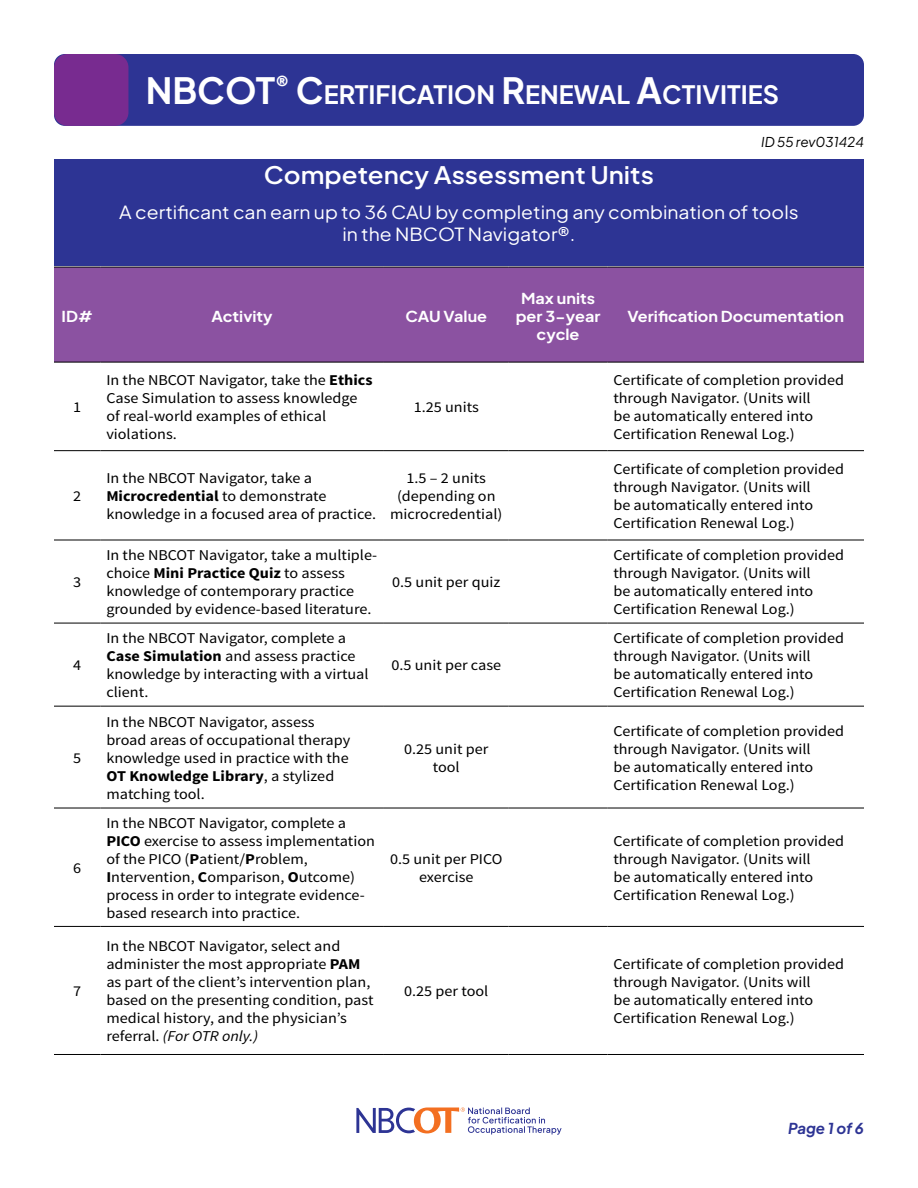
<style>
.page{position:relative;width:918px;height:1188px;background:#fff}
.page>*{position:absolute;margin:0;border:0;box-sizing:border-box;transform-origin:0 0}
.t1{font:700 25.2px "Plus Jakarta Sans";color:#fff}
.t2{font:600 24px "Plus Jakarta Sans";color:#fff;scale:1.08 1}
.t3{font:18px "Plus Jakarta Sans";color:#fff;scale:1.08 1}
.t4{font:15px/18px "Source Sans Pro";color:#000;scale:1.08 1}
.t5{font:700 15px/18px "Plus Jakarta Sans";color:#fff;text-align:center;scale:1.08 1}
.t6{font:italic 700 15px "Plus Jakarta Sans";letter-spacing:-.005em;color:#2d3494}
.t7{font:italic 13.5px "Plus Jakarta Sans";color:#000}
.s1{font-size:36px}
.s2{font-weight:700}
.s3{font-style:italic}
</style>
<div class="page">
<div style="left:54px;top:54px;width:810px;height:72px;background:#2d3494;border-radius:11px"></div>
<div style="left:54px;top:267px;width:810px;height:95px;background:#8b52a1"></div>
<hr style="left:54px;top:450px;width:46px;height:1px;background:#000">
<hr style="left:100px;top:450px;width:284px;height:1px;background:#000">
<hr style="left:384px;top:450px;width:125px;height:1px;background:#000">
<hr style="left:509px;top:450px;width:98px;height:1px;background:#000">
<hr style="left:608px;top:450px;width:256px;height:1px;background:#000">
<hr style="left:54px;top:267px;width:46px;height:1px;background:#000">
<hr style="left:100px;top:267px;width:284px;height:1px;background:#000">
<hr style="left:384px;top:267px;width:125px;height:1px;background:#000">
<hr style="left:509px;top:267px;width:98px;height:1px;background:#000">
<hr style="left:608px;top:267px;width:256px;height:1px;background:#000">
<hr style="left:54px;top:362px;width:46px;height:1px;background:#000">
<hr style="left:100px;top:362px;width:284px;height:1px;background:#000">
<hr style="left:384px;top:362px;width:125px;height:1px;background:#000">
<hr style="left:509px;top:362px;width:98px;height:1px;background:#000">
<hr style="left:608px;top:362px;width:256px;height:1px;background:#000">
<hr style="left:54px;top:540px;width:46px;height:1px;background:#000">
<hr style="left:100px;top:540px;width:284px;height:1px;background:#000">
<hr style="left:384px;top:540px;width:125px;height:1px;background:#000">
<hr style="left:509px;top:540px;width:98px;height:1px;background:#000">
<hr style="left:608px;top:540px;width:256px;height:1px;background:#000">
<hr style="left:54px;top:623px;width:46px;height:1px;background:#000">
<hr style="left:100px;top:623px;width:284px;height:1px;background:#000">
<hr style="left:384px;top:623px;width:125px;height:1px;background:#000">
<hr style="left:509px;top:623px;width:98px;height:1px;background:#000">
<hr style="left:608px;top:623px;width:256px;height:1px;background:#000">
<hr style="left:54px;top:706px;width:46px;height:1px;background:#000">
<hr style="left:100px;top:706px;width:284px;height:1px;background:#000">
<hr style="left:384px;top:706px;width:125px;height:1px;background:#000">
<hr style="left:509px;top:706px;width:98px;height:1px;background:#000">
<hr style="left:608px;top:706px;width:256px;height:1px;background:#000">
<hr style="left:54px;top:808px;width:46px;height:1px;background:#000">
<hr style="left:100px;top:808px;width:284px;height:1px;background:#000">
<hr style="left:384px;top:808px;width:125px;height:1px;background:#000">
<hr style="left:509px;top:808px;width:98px;height:1px;background:#000">
<hr style="left:608px;top:808px;width:256px;height:1px;background:#000">
<hr style="left:54px;top:926px;width:46px;height:1px;background:#000">
<hr style="left:100px;top:926px;width:284px;height:1px;background:#000">
<hr style="left:384px;top:926px;width:125px;height:1px;background:#000">
<hr style="left:509px;top:926px;width:98px;height:1px;background:#000">
<hr style="left:608px;top:926px;width:256px;height:1px;background:#000">
<hr style="left:54px;top:1054px;width:46px;height:1px;background:#000">
<hr style="left:100px;top:1054px;width:284px;height:1px;background:#000">
<hr style="left:384px;top:1054px;width:125px;height:1px;background:#000">
<hr style="left:509px;top:1054px;width:98px;height:1px;background:#000">
<hr style="left:608px;top:1054px;width:256px;height:1px;background:#000">
<svg style="left:356px;top:1108px;width:206px;height:27px"></svg>
<div style="left:54px;top:54px;width:74px;height:72px;background:#782b90;border-radius:14px"></div>
<div style="left:54px;top:159px;width:810px;height:107px;background:#2d3494"></div>
<p class="t1" style="left:146px;top:74px;width:635px"><span class="s1">NBCOT</span><sup>®</sup> <span class="s1">C</span>ERTIFICATION <span class="s1">R</span>ENEWAL <span class="s1">A</span>CTIVITIES</p>
<p class="t7" style="left:761px;top:131px;width:104px">ID 55 rev031424</p>
<p class="t2" style="left:264px;top:156px;width:363px">Competency Assessment Units</p>
<p class="t3" style="left:119px;top:198px;width:631px">A certificant can earn up to 36 CAU by completing any combination of tools</p>
<p class="t3" style="left:342px;top:220px;width:217px">in the NBCOT Navigator®.</p>
<p class="t5" style="left:62px;top:306px;width:30px">ID#</p>
<p class="t5" style="left:212px;top:306px;width:58px">Activity</p>
<p class="t5" style="left:405px;top:306px;width:77px">CAU Value</p>
<p class="t4" style="left:73px;top:398px;width:9px">1</p>
<p class="t4" style="left:106px;top:371px;width:248px">In the NBCOT Navigator, take the <span class="s2">Ethics<br></span>Case Simulation to assess knowledge of real-world examples of ethical violations.</p>
<p class="t4" style="left:414px;top:398px;width:62px">1.25 units</p>
<p class="t5" style="left:516px;top:288px;width:80px">Max units per 3-year cycle</p>
<p class="t5" style="left:628px;top:306px;width:202px">Verification Documentation</p>
<p class="t4" style="left:613px;top:371px;width:215px">Certificate of completion provided through Navigator. (Units will<br>be automatically entered into<br>Certification Renewal Log.)</p>
<p class="t4" style="left:73px;top:487px;width:9px">2</p>
<p class="t4" style="left:73px;top:573px;width:9px">3</p>
<p class="t4" style="left:73px;top:657px;width:9px">4</p>
<p class="t4" style="left:73px;top:749px;width:9px">5</p>
<p class="t4" style="left:73px;top:859px;width:9px">6</p>
<p class="t4" style="left:73px;top:982px;width:9px">7</p>
<p class="t4" style="left:106px;top:469px;width:251px">In the NBCOT Navigator, take a<br><span class="s2">Microcredential</span> to demonstrate knowledge in a focused area of practice.</p>
<p class="t4" style="left:390px;top:469px;width:106px;text-align:center">1.5 – 2 units (depending on microcredential)</p>
<p class="t4" style="left:613px;top:460px;width:215px">Certificate of completion provided through Navigator. (Units will<br>be automatically entered into<br>Certification Renewal Log.)</p>
<p class="t4" style="left:106px;top:546px;width:252px">In the NBCOT Navigator, take a multiple&shy;choice <span class="s2">Mini Practice Quiz</span> to assess knowledge of contemporary practice grounded by evidence-based literature.</p>
<p class="t4" style="left:106px;top:630px;width:244px">In the NBCOT Navigator, complete a<br><span class="s2">Case Simulation</span> and assess practice knowledge by interacting with a virtual client.</p>
<p class="t4" style="left:106px;top:713px;width:227px">In the NBCOT Navigator, assess broad areas of occupational therapy knowledge used in practice with the<br><span class="s2">OT Knowledge Library</span>, a stylized matching tool.</p>
<p class="t4" style="left:106px;top:814px;width:250px">In the NBCOT Navigator, complete a <span class="s2">PICO</span> exercise to assess implementation of the PICO (<span class="s2">P</span>atient/<span class="s2">P</span>roblem, <span class="s2">I</span>ntervention, <span class="s2">C</span>omparison, <span class="s2">O</span>utcome) process in order to integrate evidence&shy;based research into practice.</p>
<p class="t4" style="left:106px;top:937px;width:249px">In the NBCOT Navigator, select and administer the most appropriate <span class="s2">PAM </span>as part of the client’s intervention plan, based on the presenting condition, past medical history, and the physician’s referral. <span class="s3">(For OTR only.)</span></p>
<p class="t4" style="left:392px;top:573px;width:102px">0.5 unit per quiz</p>
<p class="t4" style="left:391px;top:657px;width:103px">0.5 unit per case</p>
<p class="t4" style="left:404px;top:740px;width:80px;text-align:center">0.25 unit per tool</p>
<p class="t4" style="left:390px;top:850px;width:106px;text-align:center">0.5 unit per PICO exercise</p>
<p class="t4" style="left:404px;top:982px;width:79px">0.25 per tool</p>
<p class="t4" style="left:613px;top:546px;width:215px">Certificate of completion provided through Navigator. (Units will<br>be automatically entered into<br>Certification Renewal Log.)</p>
<p class="t4" style="left:613px;top:630px;width:215px">Certificate of completion provided through Navigator. (Units will<br>be automatically entered into<br>Certification Renewal Log.)</p>
<p class="t4" style="left:613px;top:722px;width:215px">Certificate of completion provided through Navigator. (Units will<br>be automatically entered into<br>Certification Renewal Log.)</p>
<p class="t4" style="left:613px;top:832px;width:215px">Certificate of completion provided through Navigator. (Units will<br>be automatically entered into<br>Certification Renewal Log.)</p>
<p class="t4" style="left:613px;top:955px;width:215px">Certificate of completion provided through Navigator. (Units will<br>be automatically entered into<br>Certification Renewal Log.)</p>
<p class="t6" style="left:788px;top:1116px;width:77px">Page 1 of 6</p>
</div>
